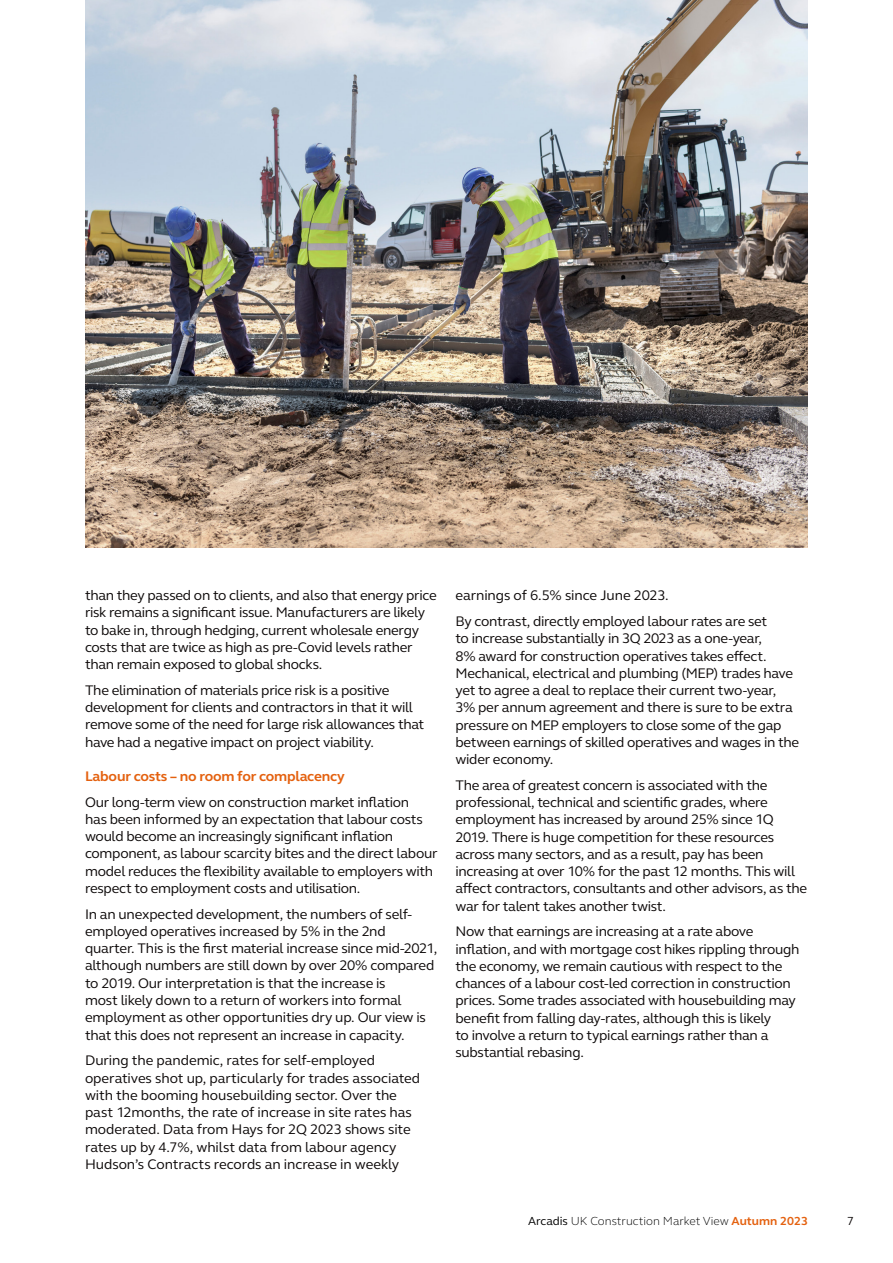
<style>
.page{position:relative;width:893px;height:1263px;background:#fff}
.page>*{position:absolute;margin:0;border:0;box-sizing:border-box;transform-origin:0 0}
.t1{font:14.25px/17.2px "FS Elliot Pro";letter-spacing:-.02em;color:#0c0808}
.t2{font:700 14.25px "FS Elliot Pro";letter-spacing:-.015em;color:#e4610f}
.t3{font:300 12px "FS Elliot Pro";color:#000}
.t4{font:12px "FS Elliot Pro";color:#0c0808}
.s1{font-weight:400}
.s2{font-weight:700;color:#e4610f}
</style>
<div class="page">
<img style="left:85px;top:0;width:723px;height:547px">
<p class="t1" style="left:85px;top:586px;width:353px">than they passed on to clients, and also that energy price risk remains a significant issue. Manufacturers are likely to bake in, through hedging, current wholesale energy costs that are twice as high as pre-Covid levels rather than remain exposed to global shocks.</p>
<p class="t1" style="left:85px;top:681px;width:341px">The elimination of materials price risk is a positive development for clients and contractors in that it will remove some of the need for large risk allowances that have had a negative impact on project viability.</p>
<p class="t2" style="left:85px;top:766px;width:261px">Labour costs – no room for complacency</p>
<p class="t1" style="left:85px;top:793px;width:354px">Our long-term view on construction market inflation<br>has been informed by an expectation that labour costs would become an increasingly significant inflation component, as labour scarcity bites and the direct labour model reduces the flexibility available to employers with respect to employment costs and utilisation.</p>
<p class="t1" style="left:85px;top:905px;width:354px">In an unexpected development, the numbers of self&shy;employed operatives increased by 5% in the 2nd quarter. This is the first material increase since mid-2021, although numbers are still down by over 20% compared to 2019. Our interpretation is that the increase is<br>most likely down to a return of workers into formal employment as other opportunities dry up. Our view is that this does not represent an increase in capacity.</p>
<p class="t1" style="left:85px;top:1051px;width:337px">During the pandemic, rates for self-employed operatives shot up, particularly for trades associated with the booming housebuilding sector. Over the past 12months, the rate of increase in site rates has moderated. Data from Hays for 2Q 2023 shows site rates up by 4.7%, whilst data from labour agency Hudson’s Contracts records an increase in weekly</p>
<p class="t1" style="left:455px;top:582px;width:313px;line-height:25.8px">earnings of 6.5% since June 2023.<br>By contrast, directly employed labour rates are set</p>
<p class="t1" style="left:455px;top:629px;width:345px">to increase substantially in 3Q 2023 as a one-year,<br>8% award for construction operatives takes effect.<br>Mechanical, electrical and plumbing (MEP) trades have yet to agree a deal to replace their current two-year, 3% per annum agreement and there is sure to be extra pressure on MEP employers to close some of the gap between earnings of skilled operatives and wages in the wider economy.</p>
<p class="t1" style="left:455px;top:776px;width:353px">The area of greatest concern is associated with the professional, technical and scientific grades, where employment has increased by around 25% since 1Q 2019. There is huge competition for these resources across many sectors, and as a result, pay has been increasing at over 10% for the past 12 months. This will affect contractors, consultants and other advisors, as the war for talent takes another twist.</p>
<p class="t1" style="left:455px;top:922px;width:346px">Now that earnings are increasing at a rate above inflation, and with mortgage cost hikes rippling through the economy, we remain cautious with respect to the chances of a labour cost-led correction in construction prices. Some trades associated with housebuilding may benefit from falling day-rates, although this is likely<br>to involve a return to typical earnings rather than a substantial rebasing.</p>
<p class="t3" style="left:528px;top:1212px;width:281px"><span class="s1">Arcadis</span> UK Construction Market View <span class="s2">Autumn 2023</span></p>
<p class="t4" style="left:847px;top:1213px;width:8px">7</p>
</div>
